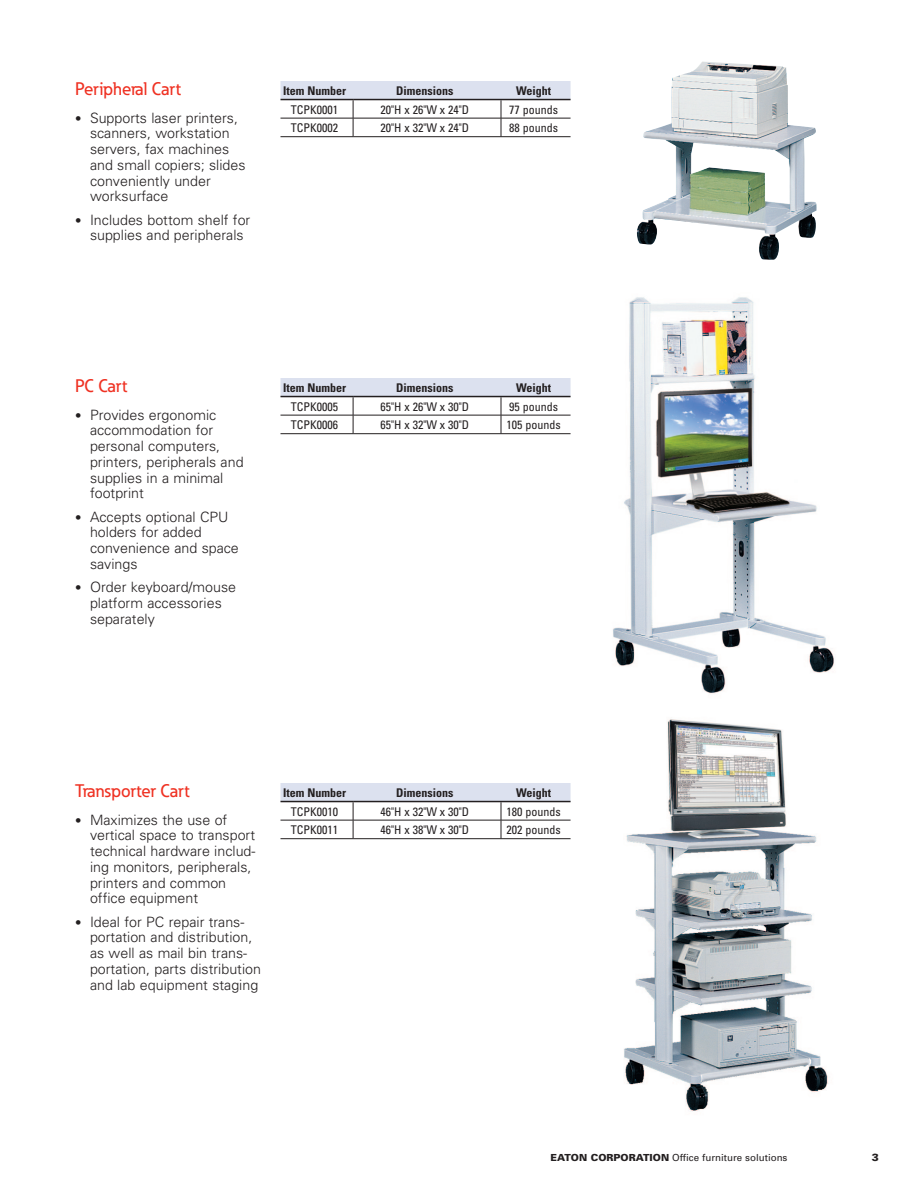
<style>
.page{position:relative;width:918px;height:1188px;background:#fff}
.page>*{position:absolute;margin:0;border:0;box-sizing:border-box;transform-origin:0 0}
._01_Overview__11_pt{font:500 18px "Eaton";color:#ef3122}
._02_Body__8_5_pt{font:300 14.25px/15.8px "Univers";color:#231f20}
._03_Table_Body__8_pt{font:condensed 12px "Univers";color:#231f20}
._03_Table_Head__8_5{font:700 condensed 12px "Univers";color:#231f20}
._00_Folio_Flush_Righ{font:900 10.5px "Univers";color:#231f20}
._00_Footer_Flush_Rig{font:9.75px "Univers";color:#231f20}
.s1{font-size:12.75px}
.s2{font-weight:900}
</style>
<div class="page">
<svg style="left:280px;top:81px;width:291px;height:56px"></svg>
<hr style="left:280px;top:99px;width:73px;height:1px;background:#231f20">
<hr style="left:353px;top:99px;width:148px;height:1px;background:#231f20">
<hr style="left:501px;top:99px;width:70px;height:1px;background:#231f20">
<svg style="left:280px;top:378px;width:291px;height:56px"></svg>
<hr style="left:280px;top:396px;width:73px;height:1px;background:#231f20">
<hr style="left:353px;top:396px;width:148px;height:1px;background:#231f20">
<hr style="left:501px;top:396px;width:70px;height:1px;background:#231f20">
<svg style="left:280px;top:783px;width:291px;height:56px"></svg>
<hr style="left:280px;top:801px;width:73px;height:1px;background:#231f20">
<hr style="left:353px;top:801px;width:148px;height:1px;background:#231f20">
<hr style="left:501px;top:801px;width:70px;height:1px;background:#231f20">
<img style="left:636px;top:62px;width:181px;height:198px">
<img style="left:613px;top:297px;width:221px;height:397px">
<img style="left:624px;top:719px;width:205px;height:392px">
<p class="_01_Overview__11_pt" style="left:75px;top:78px;width:107px">Peripheral Cart</p>
<p class="_02_Body__8_5_pt" style="left:90px;top:110px;width:157px;text-indent:-15px"><span class="s1">•</span> Supports laser printers, scanners, workstation servers, fax machines and small copiers; slides conveniently under worksurface</p>
<p class="_02_Body__8_5_pt" style="left:75px;top:212px;width:177px;text-align:center"><span class="s1">•</span> Includes bottom shelf for supplies and peripherals</p>
<p class="_03_Table_Head__8_5" style="left:283px;top:83px;width:64px">Item Number</p>
<p class="_03_Table_Head__8_5" style="left:396px;top:83px;width:59px">Dimensions</p>
<p class="_03_Table_Head__8_5" style="left:516px;top:83px;width:37px">Weight</p>
<p class="_03_Table_Body__8_pt" style="left:291px;top:102px;width:49px">TCPK0001</p>
<p class="_03_Table_Body__8_pt" style="left:381px;top:102px;width:90px">20"H x 26"W x 24"D</p>
<p class="_03_Table_Body__8_pt" style="left:509px;top:102px;width:50px">77 pounds</p>
<p class="_03_Table_Body__8_pt" style="left:291px;top:120px;width:49px">TCPK0002</p>
<p class="_03_Table_Body__8_pt" style="left:381px;top:120px;width:90px">20"H x 32"W x 24"D</p>
<p class="_03_Table_Body__8_pt" style="left:509px;top:120px;width:50px">88 pounds</p>
<p class="_01_Overview__11_pt" style="left:75px;top:375px;width:54px">PC Cart</p>
<p class="_02_Body__8_5_pt" style="left:90px;top:407px;width:155px;text-indent:-15px"><span class="s1">•</span> Provides ergonomic accommodation for personal computers, printers, peripherals and supplies in a minimal footprint</p>
<p class="_02_Body__8_5_pt" style="left:90px;top:509px;width:150px;text-indent:-15px"><span class="s1">•</span> Accepts optional CPU holders for added convenience and space savings</p>
<p class="_02_Body__8_5_pt" style="left:90px;top:579px;width:148px;text-indent:-15px"><span class="s1">•</span> Order keyboard/mouse platform accessories separately</p>
<p class="_03_Table_Head__8_5" style="left:283px;top:380px;width:64px">Item Number</p>
<p class="_03_Table_Head__8_5" style="left:396px;top:380px;width:59px">Dimensions</p>
<p class="_03_Table_Head__8_5" style="left:516px;top:380px;width:37px">Weight</p>
<p class="_03_Table_Body__8_pt" style="left:291px;top:399px;width:49px">TCPK0005</p>
<p class="_03_Table_Body__8_pt" style="left:381px;top:399px;width:90px">65"H x 26"W x 30"D</p>
<p class="_03_Table_Body__8_pt" style="left:509px;top:399px;width:50px">95 pounds</p>
<p class="_03_Table_Body__8_pt" style="left:291px;top:417px;width:49px">TCPK0006</p>
<p class="_03_Table_Body__8_pt" style="left:381px;top:417px;width:90px">65"H x 32"W x 30"D</p>
<p class="_03_Table_Body__8_pt" style="left:507px;top:417px;width:56px">105 pounds</p>
<p class="_01_Overview__11_pt" style="left:75px;top:780px;width:116px">Transporter Cart</p>
<p class="_02_Body__8_5_pt" style="left:90px;top:812px;width:167px;text-indent:-15px"><span class="s1">•</span> Maximizes the use of vertical space to transport technical hardware includ&shy;ing monitors, peripherals, printers and common office equipment</p>
<p class="_02_Body__8_5_pt" style="left:90px;top:914px;width:173px;text-indent:-15px"><span class="s1">•</span> Ideal for PC repair trans&shy;portation and distribution, as well as mail bin trans&shy;portation, parts distribution and lab equipment staging</p>
<p class="_03_Table_Head__8_5" style="left:283px;top:785px;width:64px">Item Number</p>
<p class="_03_Table_Head__8_5" style="left:396px;top:785px;width:59px">Dimensions</p>
<p class="_03_Table_Head__8_5" style="left:516px;top:785px;width:37px">Weight</p>
<p class="_03_Table_Body__8_pt" style="left:291px;top:804px;width:49px">TCPK0010</p>
<p class="_03_Table_Body__8_pt" style="left:381px;top:804px;width:90px">46"H x 32"W x 30"D</p>
<p class="_03_Table_Body__8_pt" style="left:507px;top:804px;width:56px">180 pounds</p>
<p class="_03_Table_Body__8_pt" style="left:291px;top:822px;width:49px">TCPK0011</p>
<p class="_03_Table_Body__8_pt" style="left:381px;top:822px;width:90px">46"H x 38"W x 30"D</p>
<p class="_03_Table_Body__8_pt" style="left:507px;top:822px;width:56px">202 pounds</p>
<p class="_00_Footer_Flush_Rig" style="left:551px;top:1152px;width:235px"><span class="s2">EATON CORPORATION</span> Office furniture solutions</p>
<p class="_00_Folio_Flush_Righ" style="left:872px;top:1151px;width:9px">3</p>
</div>
